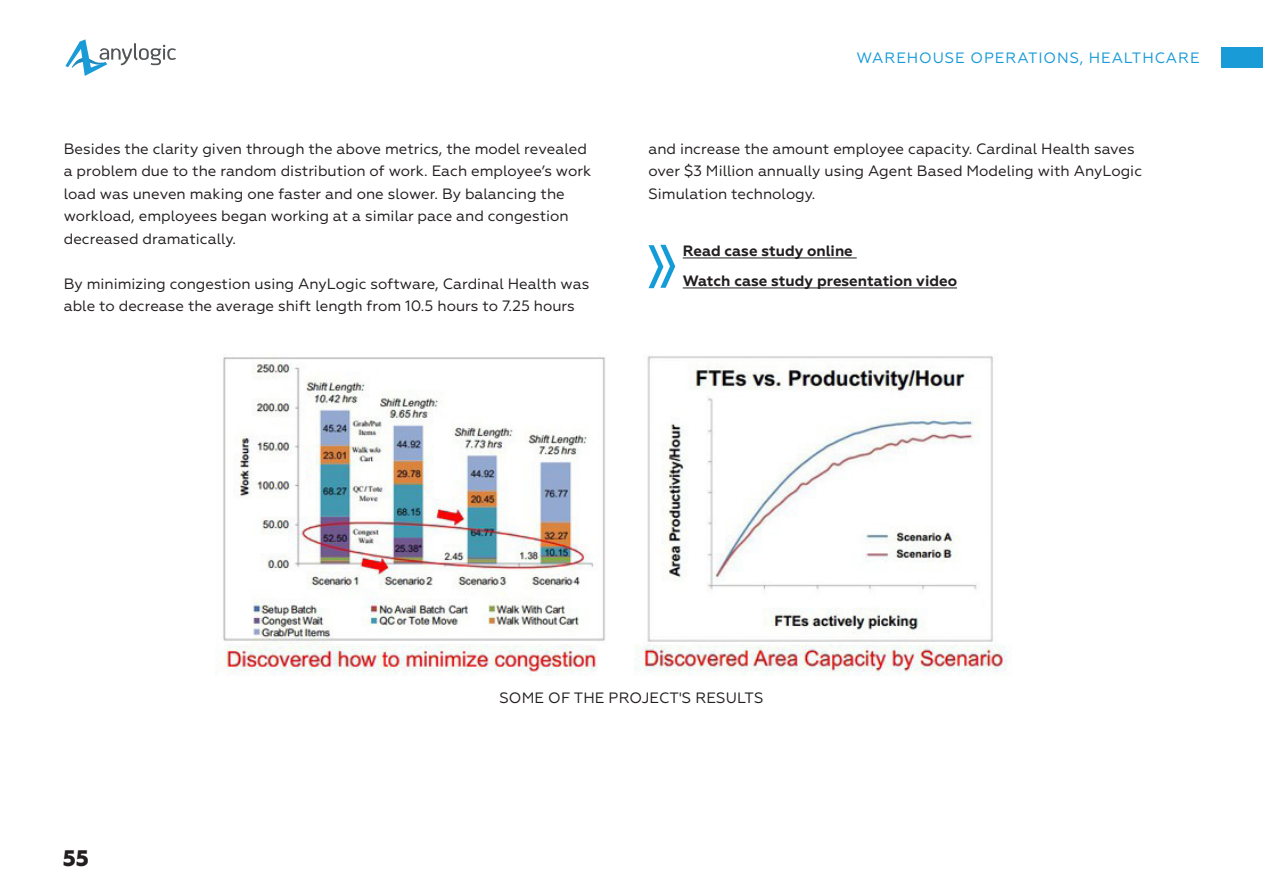
<style>
.page{position:relative;width:1263px;height:893px;background:#fff}
.page>*{position:absolute;margin:0;border:0;box-sizing:border-box;transform-origin:0 0}
.t1{font:800 22.5px "Geometria";color:#231f20}
._4_Текст_основной{font:15px/22.5px "Geometria";color:#231f20}
.отсыл_к_видео{font:700 15px "Geometria";color:#231f20}
._11_колонтитул{font:15px "Geometria";letter-spacing:.06em;color:#199bd8}
._6_Подпись_схем_граф{font:15px "Geometria";letter-spacing:.01em;color:#231f20}
</style>
<div class="page">
<svg style="left:65px;top:39px;width:111px;height:37px"></svg>
<div style="left:1221px;top:47px;width:42px;height:21px;background:#199bd8"></div>
<img style="left:216px;top:356px;width:793px;height:320px">
<hr style="left:683px;top:258px;width:174px;height:1px;background:#231f20">
<hr style="left:683px;top:288px;width:274px;height:1px;background:#231f20">
<svg style="left:648px;top:245px;width:27px;height:43px"></svg>
<p class="_4_Текст_основной" style="left:64px;top:137px;width:529px">Besides the clarity given through the above metrics, the model revealed a problem due to the random distribution of work. Each employee’s work load was uneven making one faster and one slower. By balancing the workload, employees began working at a similar pace and congestion decreased dramatically.</p>
<p class="_4_Текст_основной" style="left:64px;top:272px;width:527px">By minimizing congestion using AnyLogic software, Cardinal Health was able to decrease the average shift length from 10.5 hours to 7.25 hours</p>
<p class="_11_колонтитул" style="left:857px;top:49px;width:344px">WAREHOUSE OPERATIONS, HEALTHCARE</p>
<p class="_4_Текст_основной" style="left:648px;top:137px;width:495px">and increase the amount employee capacity. Cardinal Health saves over $3 Million annually using Agent Based Modeling with AnyLogic<br>Simulation technology.</p>
<p class="отсыл_к_видео" style="left:683px;top:242px;width:172px">Read case study online</p>
<p class="отсыл_к_видео" style="left:683px;top:272px;width:276px">Watch case study presentation video</p>
<p class="t1" style="left:63px;top:845px;width:28px">55</p>
<p class="_6_Подпись_схем_граф" style="left:499px;top:689px;width:266px">SOME OF THE PROJECT'S RESULTS</p>
</div>
